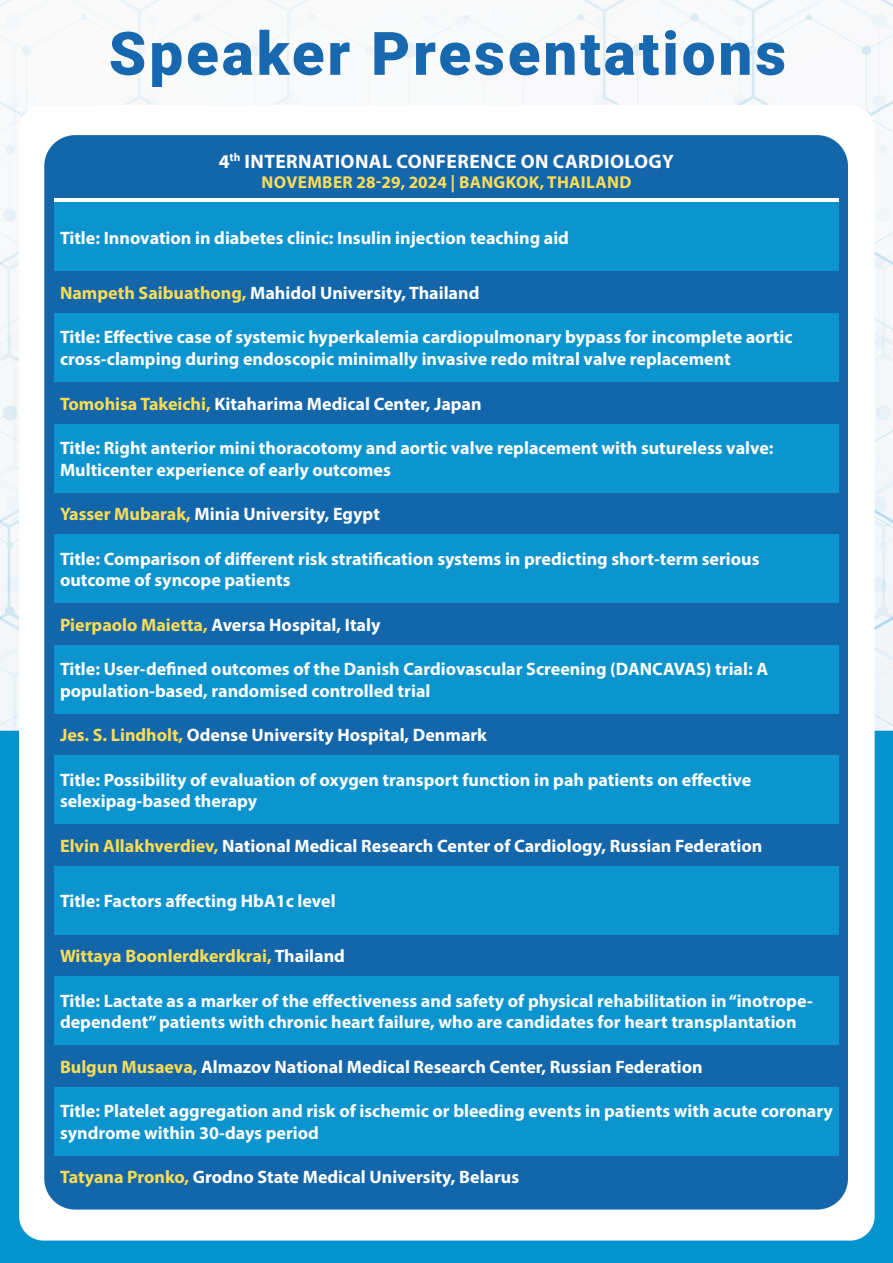
<style>
.page{position:relative;width:893px;height:1263px;background:#fff}
.page>*{position:absolute;margin:0;border:0;box-sizing:border-box;transform-origin:0 0}
.t1{font:900 60px "Roboto";letter-spacing:.05em;color:#1768ae}
.Affiliation{font:700 19.5px "Myriad Pro";letter-spacing:.02em;color:#fff}
.Affiliation-2{font:700 18px/21.6px "Myriad Pro";color:#fff}
.Affiliation-3{font:700 18px "Myriad Pro";color:#fadd55}
.Affiliation-4{font:700 17.25px "Myriad Pro";letter-spacing:.02em;color:#fadd58}
.s1{color:#fadd55}
.s2{color:#fff}
</style>
<div class="page">
<img style="left:0;top:0;width:893px;height:1263px">
<div style="left:54px;top:198px;width:785px;height:5px;background:#fff"></div>
<div style="left:54px;top:203px;width:785px;height:68px;background:#0b94ce"></div>
<div style="left:54px;top:313px;width:785px;height:68px;background:#0b94ce"></div>
<div style="left:54px;top:424px;width:785px;height:68px;background:#0b94ce"></div>
<div style="left:54px;top:535px;width:785px;height:68px;background:#0b94ce"></div>
<div style="left:54px;top:645px;width:785px;height:68px;background:#0b94ce"></div>
<div style="left:54px;top:756px;width:785px;height:68px;background:#0b94ce"></div>
<div style="left:54px;top:866px;width:785px;height:68px;background:#0b94ce"></div>
<div style="left:54px;top:977px;width:785px;height:68px;background:#0b94ce"></div>
<div style="left:54px;top:1087px;width:785px;height:68px;background:#0b94ce"></div>
<p class="t1" style="left:109px;top:11px;width:679px">Speaker Presentations</p>
<p class="Affiliation" style="left:219px;top:148px;width:457px">4<sup>th</sup> INTERNATIONAL CONFERENCE ON CARDIOLOGY</p>
<p class="Affiliation-4" style="left:262px;top:171px;width:371px">NOVEMBER 28-29, 2024 | BANGKOK, THAILAND</p>
<p class="Affiliation-2" style="left:60px;top:226px;width:510px">Title: Innovation in diabetes clinic: Insulin injection teaching aid</p>
<p class="Affiliation-2" style="left:60px;top:281px;width:421px"><span class="s1">Nampeth Saibuathong,</span> Mahidol University, Thailand</p>
<p class="Affiliation-2" style="left:60px;top:326px;width:734px">Title: Effective case of systemic hyperkalemia cardiopulmonary bypass for incomplete aortic cross-clamping during endoscopic minimally invasive redo mitral valve replacement</p>
<p class="Affiliation-2" style="left:60px;top:392px;width:423px"><span class="s1">Tomohisa Takeichi,</span> Kitaharima Medical Center, Japan</p>
<p class="Affiliation-2" style="left:60px;top:436px;width:715px">Title: Right anterior mini thoracotomy and aortic valve replacement with sutureless valve:<br>Multicenter experience of early outcomes</p>
<p class="Affiliation-2" style="left:60px;top:503px;width:321px"><span class="s1">Yasser Mubarak,</span> Minia University, Egypt</p>
<p class="Affiliation-2" style="left:60px;top:547px;width:701px">Title: Comparison of different risk stratification systems in predicting short-term serious outcome of syncope patients</p>
<p class="Affiliation-2" style="left:60px;top:613px;width:322px"><span class="s1">Pierpaolo Maietta,</span> Aversa Hospital, Italy</p>
<p class="Affiliation-2" style="left:60px;top:658px;width:710px">Title: User-defined outcomes of the Danish Cardiovascular Screening (DANCAVAS) trial: A population-based, randomised controlled trial</p>
<p class="Affiliation-2" style="left:60px;top:724px;width:429px"><span class="s1">Jes. S. Lindholt,</span> Odense University Hospital, Denmark</p>
<p class="Affiliation-2" style="left:60px;top:768px;width:693px">Title: Possibility of evaluation of oxygen transport function in pah patients on effective selexipag-based therapy</p>
<p class="Affiliation-2" style="left:60px;top:834px;width:704px"><span class="s1">Elvin Allakhverdiev,</span> National Medical Research Center of Cardiology, Russian Federation</p>
<p class="Affiliation-2" style="left:60px;top:889px;width:277px">Title: Factors affecting HbA1c level</p>
<p class="Affiliation-3" style="left:60px;top:944px;width:287px">Wittaya Boonlerdkerdkrai, <span class="s2">Thailand</span></p>
<p class="Affiliation-2" style="left:60px;top:989px;width:754px">Title: Lactate as a marker of the effectiveness and safety of physical rehabilitation in “inotrope&shy;dependent” patients with chronic heart failure, who are candidates for heart transplantation</p>
<p class="Affiliation-2" style="left:60px;top:1055px;width:644px"><span class="s1">Bulgun Musaeva,</span> Almazov National Medical Research Center, Russian Federation</p>
<p class="Affiliation-2" style="left:60px;top:1100px;width:774px">Title: Platelet aggregation and risk of ischemic or bleeding events in patients with acute coronary syndrome within 30-days period</p>
<p class="Affiliation-2" style="left:60px;top:1166px;width:461px"><span class="s1">Tatyana Pronko,</span> Grodno State Medical University, Belarus</p>
</div>
